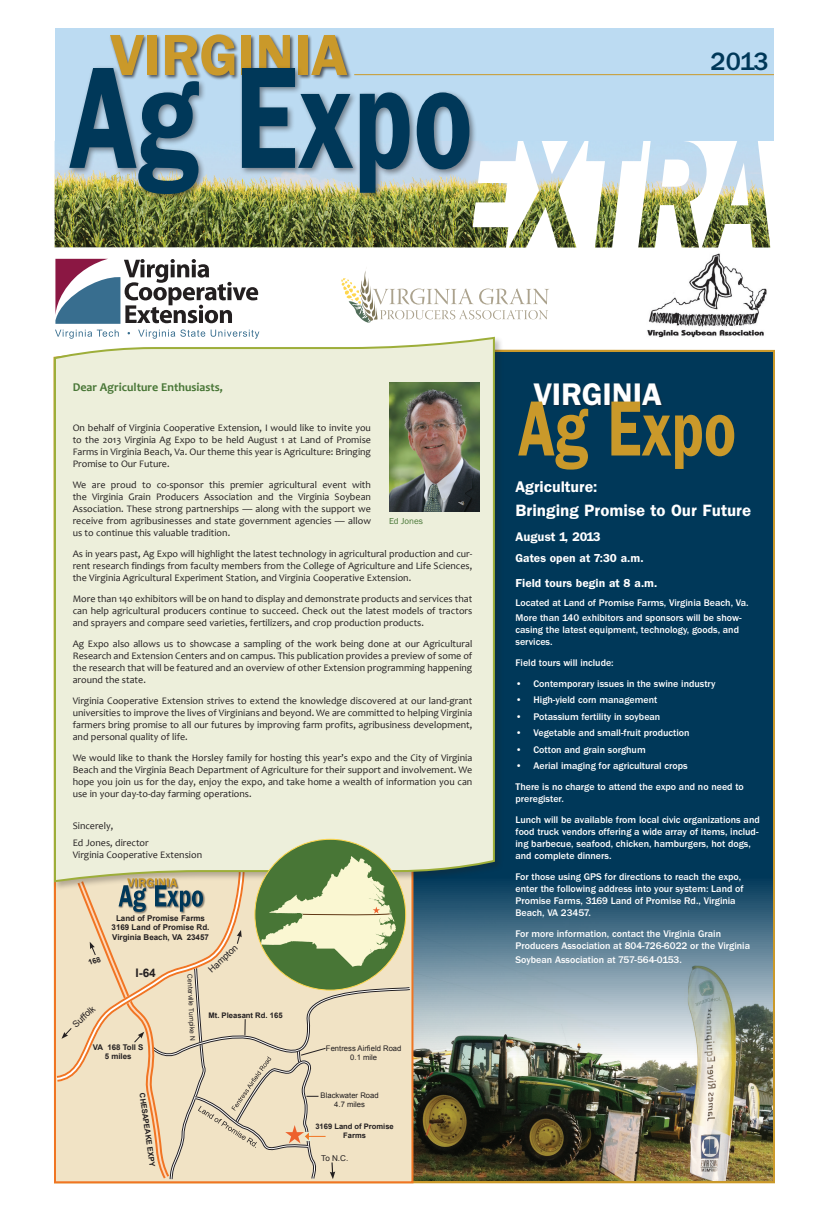
<style>
.page{position:relative;width:828px;height:1224px;background:#fff}
.page>*{position:absolute;margin:0;border:0;box-sizing:border-box;transform-origin:0 0}
.t1{font:60px "Franklin Gothic Dem Bld";color:#ca992a}
.t2{font:32.4px "Franklin Gothic Dem Bld";color:#fff}
.t3{font:26px "Franklin Gothic Mdm";color:#003859}
.t4{font:17px "Franklin Gothic Dem Bld";color:#fff}
.t5{font:16px "Franklin Gothic Dem Bld";color:#fff}
.t6{font:13px "Franklin Gothic Dem Bld";color:#fff}
.t7{font:12px/24.2px "Franklin Gothic Dem Bld";color:#fff}
.t8{font:700 12px "Candara";color:#487636}
.t9{font:700 11.8px "Arial";color:#231f20}
.t10{font:10px/12px "Candara";color:#231f20;text-align:justify}
.t11{font:10px/12px "Franklin Gothic Mdm";color:#fff}
.t12{font:9px "Arial";color:#231f20}
.t13{font:9px "Franklin Gothic";color:#487636}
.t14{font:8.1px "Arial";color:#231f20}
.t15{font:700 8px/9.6px "Arial";color:#231f20;text-align:center}
.t16{font:700 7.9px/9.5px "Arial";color:#231f20;text-align:center}
.t17{font:7.7px/9.2px "Arial";color:#231f20;text-align:center}
.t18{font:700 7.7px "Arial";color:#231f20}
.t19{font:700 7.6px/9.1px "Arial";color:#231f20;text-align:center}
.t20{font:6.7px "Arial";color:#231f20}
</style>
<div class="page">
<div style="left:411px;top:352px;width:362px;height:829px;background:#003859"></div>
<img style="left:413px;top:885px;width:360px;height:296px">
<div style="left:55px;top:28px;width:719px;height:113px;background:#bcdbf2"></div>
<hr style="left:354px;top:74px;width:420px;height:1px;background:#ca992a">
<div style="left:109px;top:34px;width:243px;height:47px;background:#231f20;opacity:.7"></div>
<img style="left:55px;top:141px;width:715px;height:107px">
<div style="left:67px;top:65px;width:411px;height:137px;background:#231f20;opacity:.5"></div>
<svg style="left:69px;top:68px;width:400px;height:126px"></svg>
<svg style="left:341px;top:271px;width:208px;height:52px"></svg>
<img style="left:647px;top:253px;width:120px;height:85px">
<div style="left:534px;top:382px;width:130px;height:26px;background:#231f20;opacity:.5"></div>
<svg style="left:518px;top:402px;width:216px;height:68px"></svg>
<svg style="left:55px;top:259px;width:203px;height:65px"></svg>
<svg style="left:55px;top:330px;width:64px;height:5px"></svg>
<svg style="left:138px;top:330px;width:67px;height:5px"></svg>
<svg style="left:211px;top:330px;width:48px;height:5px"></svg>
<div style="left:52px;top:335px;width:452px;height:556px;background:#231f20;opacity:.3"></div>
<div style="left:53px;top:336px;width:443px;height:547px;background:#edefdb"></div>
<img style="left:389px;top:382px;width:90px;height:129px">
<div style="left:255px;top:839px;width:151px;height:151px;background:#487636;border-radius:50%"></div>
<img style="left:261px;top:857px;width:135px;height:12px">
<svg style="left:55px;top:869px;width:358px;height:315px;background:#ded1af"></svg>
<h1 class="t1" style="left:110px;top:15px;width:239px">VIRGINIA</h1>
<h3 class="t3" style="left:711px;top:44px;width:60px">2013</h3>
<p class="t8" style="left:73px;top:380px;width:152px">Dear Agriculture Enthusiasts,</p>
<p class="t10" style="left:73px;top:422px;width:300px">On behalf of Virginia Cooperative Extension, I would like to invite you to the 2013 Virginia Ag Expo to be held August 1 at Land of Promise Farms in Virginia Beach, Va. Our theme this year is Agriculture: Bringing Promise to Our Future.</p>
<p class="t10" style="left:73px;top:479px;width:300px">We are proud to co-sponsor this premier agricultural event with the Virginia Grain Producers Association and the Virginia Soybean Association. These strong partnerships — along with the support we receive from agribusinesses and state government agencies — allow us to continue this valuable tradition.</p>
<p class="t10" style="left:73px;top:548px;width:401px">As in years past, Ag Expo will highlight the latest technology in agricultural production and cur&shy;rent research findings from faculty members from the College of Agriculture and Life Sciences, the Virginia Agricultural Experiment Station, and Virginia Cooperative Extension.</p>
<p class="t10" style="left:73px;top:593px;width:401px">More than 140 exhibitors will be on hand to display and demonstrate products and services that can help agricultural producers continue to succeed. Check out the latest models of tractors and sprayers and compare seed varieties, fertilizers, and crop production products.</p>
<p class="t10" style="left:73px;top:638px;width:401px">Ag Expo also allows us to showcase a sampling of the work being done at our Agricultural Research and Extension Centers and on campus. This publication provides a preview of some of the research that will be featured and an overview of other Extension programming happening around the state.</p>
<p class="t10" style="left:73px;top:695px;width:401px">Virginia Cooperative Extension strives to extend the knowledge discovered at our land-grant universities to improve the lives of Virginians and beyond. We are committed to helping Virginia farmers bring promise to all our futures by improving farm profits, agribusiness development, and personal quality of life.</p>
<p class="t10" style="left:73px;top:752px;width:401px">We would like to thank the Horsley family for hosting this year’s expo and the City of Virginia Beach and the Virginia Beach Department of Agriculture for their support and involvement. We hope you join us for the day, enjoy the expo, and take home a wealth of information you can use in your day-to-day farming operations.</p>
<p class="t10" style="left:73px;top:817px;width:78px;line-height:16.5px">Sincerely,<br>Ed Jones, director</p>
<p class="t10" style="left:73px;top:848px;width:131px">Virginia Cooperative Extension</p>
<p class="t13" style="left:389px;top:515px;width:36px">Ed Jones</p>
<p class="t15" style="left:112px;top:914px;width:99px">Land of Promise Farms<br>3169 Land of Promise Rd.<br>Virginia Beach, VA 23457</p>
<p class="t9" style="left:136px;top:965px;width:22px">I-64</p>
<p class="t12" style="left:206px;top:967px;width:38px;rotate:-43deg">Hampton</p>
<p class="t20" style="left:194px;top:974px;width:68px;rotate:88deg">Centerville Turnpike N</p>
<p class="t12" style="left:70px;top:1022px;width:29px;rotate:-43deg">Suffolk</p>
<p class="t16" style="left:93px;top:1043px;width:52px">VA 168 Toll S<br>5 miles</p>
<p class="t18" style="left:208px;top:1010px;width:76px">Mt. Pleasant Rd. 165</p>
<p class="t19" style="left:146px;top:1092px;width:76px;rotate:82deg">CHESAPEAKE EXPY</p>
<p class="t17" style="left:326px;top:1044px;width:77px">Fentress Airfield Road<br>0.1 mile</p>
<p class="t17" style="left:321px;top:1091px;width:60px">Blackwater Road<br>4.7 miles</p>
<p class="t19" style="left:315px;top:1122px;width:80px">3169 Land of Promise<br>Farms</p>
<p class="t14" style="left:321px;top:1153px;width:28px">To N.C.</p>
<h2 class="t2" style="left:534px;top:372px;width:130px">VIRGINIA</h2>
<h3 class="t5" style="left:516px;top:476px;width:84px">Agriculture:</h3>
<h3 class="t4" style="left:516px;top:499px;width:237px">Bringing Promise to Our Future</h3>
<h3 class="t6" style="left:516px;top:528px;width:87px">August 1, 2013</h3>
<p class="t7" style="left:516px;top:547px;width:143px">Gates open at 7:30 a.m.<br>Field tours begin at 8 a.m.</p>
<p class="t11" style="left:516px;top:596px;width:235px;line-height:14.9px">Located at Land of Promise Farms, Virginia Beach, Va.<br>More than 140 exhibitors and sponsors will be show-</p>
<p class="t11" style="left:516px;top:624px;width:225px">casing the latest equipment, technology, goods, and services.</p>
<p class="t11" style="left:516px;top:657px;width:100px">Field tours will include:</p>
<p class="t11" style="left:516px;top:678px;width:202px">• Contemporary issues in the swine industry</p>
<p class="t11" style="left:516px;top:695px;width:143px">• High-yield corn management</p>
<p class="t11" style="left:516px;top:711px;width:146px">• Potassium fertility in soybean</p>
<p class="t11" style="left:516px;top:728px;width:176px">• Vegetable and small-fruit production</p>
<p class="t11" style="left:516px;top:744px;width:132px">• Cotton and grain sorghum</p>
<p class="t11" style="left:516px;top:756px;width:230px;line-height:21px">• Aerial imaging for agricultural crops<br>There is no charge to attend the expo and no need to</p>
<p class="t11" style="left:516px;top:789px;width:246px;line-height:21px">preregister.<br>Lunch will be available from local civic organizations and</p>
<p class="t11" style="left:516px;top:827px;width:244px">food truck vendors offering a wide array of items, includ&shy;ing barbecue, seafood, chicken, hamburgers, hot dogs, and complete dinners.</p>
<p class="t11" style="left:516px;top:872px;width:230px">For those using GPS for directions to reach the expo, enter the following address into your system: Land of Promise Farms, 3169 Land of Promise Rd., Virginia Beach, VA 23457.</p>
<p class="t11" style="left:516px;top:929px;width:236px">For more information, contact the Virginia Grain<br>Producers Association at 804-726-6022 or the Virginia</p>
<p class="t11" style="left:516px;top:955px;width:168px">Soybean Association at 757-564-0153.</p>
</div>
